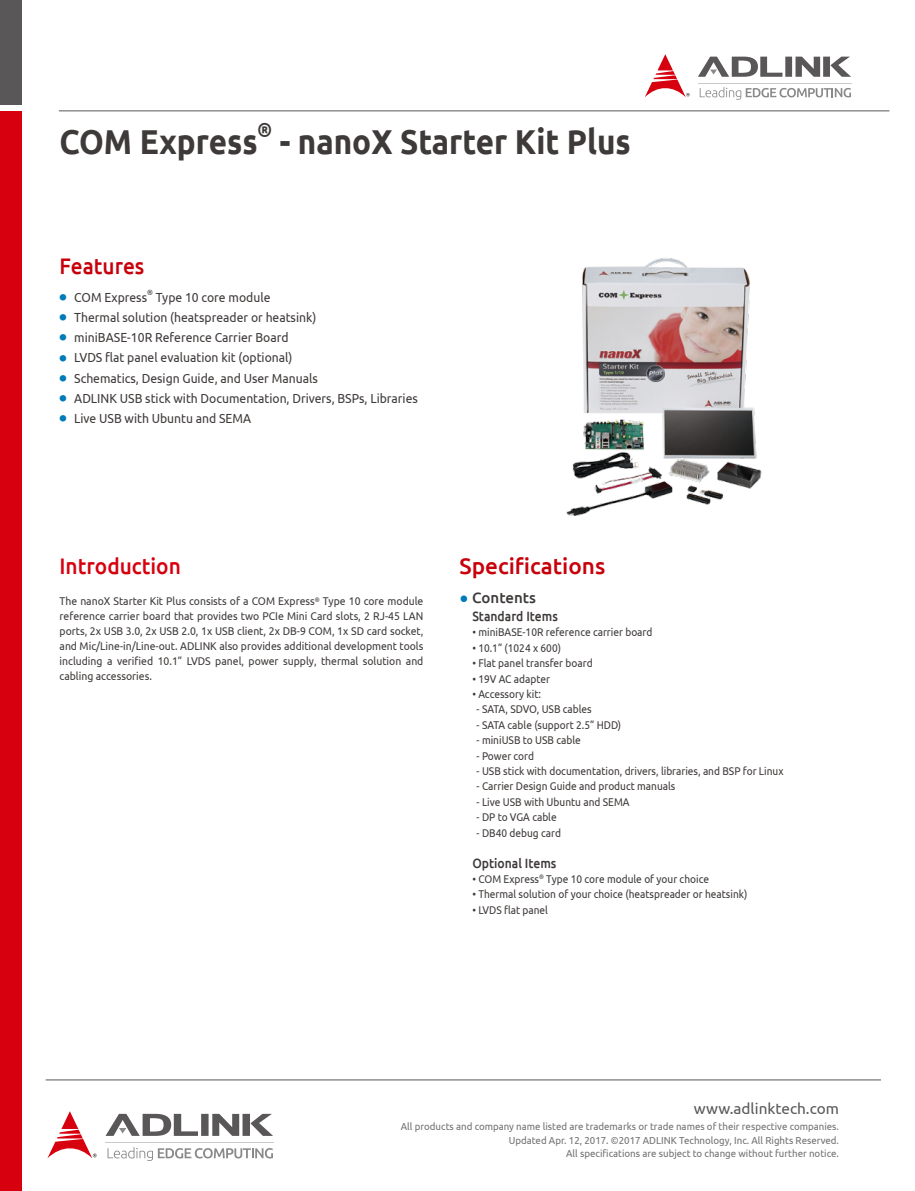
<style>
.page{position:relative;width:915px;height:1191px;background:#fff}
.page>*{position:absolute;margin:0;border:0;box-sizing:border-box;transform-origin:0 0}
.t1{font:700 34.5px "Ubuntu";color:#3e3a39;scale:.91 1}
.t2{font:500 22.5px "Ubuntu";color:#c7000b}
.t3{font:500 22.5px "Ubuntu";color:#d7000f;scale:.93 1}
.t4{font:500 22.5px "Ubuntu";color:#c7000b;scale:.93 1}
.t5{font:700 20.1px "Ubuntu";color:#3e3a39;scale:.91 1}
.t6{font:15.3px "Ubuntu";color:#595757}
.t7{font:500 15px "Ubuntu";color:#3e3a39}
.t8{font:500 13.5px "Ubuntu";color:#3e3a39;scale:.9 1}
.t9{font:13.2px "Ubuntu";color:#3e3a39;scale:.92 1}
.t10{font:11.25px "Ubuntu";color:#3e3a39;scale:.9 1}
.t11{font:11.25px/15px "Ubuntu";color:#3e3a39;text-align:justify;scale:.93 1}
.t12{font:10.2px/13.5px "Ubuntu";color:#727171;text-align:right;scale:.95 1}
.t13{font:7.65px "Ubuntu";color:#3e3a39;scale:.92 1}
.s1{font-family:"Adobe Ming Std";font-weight:300;font-size:7.2px;color:#007bb8}
.s2{font-family:"Trebuchet MS";font-weight:400;color:#007bb8}
</style>
<div class="page">
<div style="left:0;top:111px;width:21px;height:1080px;background:#d7000f"></div>
<div style="left:0;top:0;width:21px;height:104px;background:#595757"></div>
<svg style="left:698px;top:57px;width:152px;height:20px"></svg>
<svg style="left:645px;top:54px;width:44px;height:43px"></svg>
<svg style="left:699px;top:87px;width:151px;height:13px"></svg>
<hr style="left:697px;top:83px;width:154px;height:1px;background:#c9caca">
<hr style="left:59px;top:110px;width:830px;height:1px;background:#595757">
<hr style="left:46px;top:1079px;width:834px;height:1px;background:#595757">
<svg style="left:106px;top:1113px;width:166px;height:22px"></svg>
<svg style="left:47px;top:1111px;width:50px;height:47px"></svg>
<svg style="left:107px;top:1147px;width:166px;height:14px"></svg>
<hr style="left:105px;top:1142px;width:168px;height:1px;background:#c9caca">
<img style="left:566px;top:258px;width:196px;height:258px">
<h1 class="t1" style="left:60px;top:120px;width:219px">COM Express</h1>
<h3 class="t5" style="left:257px;top:118px;width:18px">®</h3>
<h1 class="t1" style="left:279px;top:120px;width:387px">- nanoX Starter Kit Plus</h1>
<h2 class="t4" style="left:60px;top:252px;width:93px">Features</h2>
<p class="t9" style="left:60px;top:289px;width:97px"><span class="s1">●</span> COM Express</p>
<p class="t13" style="left:147px;top:288px;width:8px">®</p>
<p class="t9" style="left:156px;top:289px;width:126px">Type 10 core module</p>
<p class="t9" style="left:60px;top:309px;width:280px"><span class="s1">●</span> Thermal solution (heatspreader or heatsink)</p>
<p class="t9" style="left:60px;top:329px;width:250px"><span class="s1">●</span> miniBASE-10R Reference Carrier Board</p>
<p class="t9" style="left:60px;top:350px;width:254px"><span class="s1">●</span> LVDS flat panel evaluation kit (optional)</p>
<p class="t9" style="left:60px;top:370px;width:282px"><span class="s1">●</span> Schematics, Design Guide, and User Manuals</p>
<p class="t9" style="left:60px;top:390px;width:391px"><span class="s1">●</span> ADLINK USB stick with Documentation, Drivers, BSPs, Libraries</p>
<p class="t9" style="left:60px;top:410px;width:210px"><span class="s1">●</span> Live USB with Ubuntu and SEMA</p>
<h2 class="t3" style="left:60px;top:552px;width:132px">Introduction</h2>
<p class="t11" style="left:60px;top:593px;width:392px">The nanoX Starter Kit Plus consists of a COM Express<sup>®</sup> Type 10 core module reference carrier board that provides two PCIe Mini Card slots, 2 RJ-45 LAN ports, 2x USB 3.0, 2x USB 2.0, 1x USB client, 2x DB-9 COM, 1x SD card socket, and Mic/Line-in/Line-out. ADLINK also provides additional development tools including a verified 10.1” LVDS panel, power supply, thermal solution and cabling accessories.</p>
<h2 class="t2" style="left:459px;top:552px;width:147px">Specifications</h2>
<h3 class="t7" style="left:459px;top:588px;width:78px"><span class="s2">●</span> Contents</h3>
<p class="t8" style="left:472px;top:607px;width:96px">Standard Items</p>
<p class="t10" style="left:472px;top:625px;width:201px">• miniBASE-10R reference carrier board</p>
<p class="t10" style="left:472px;top:641px;width:100px">• 10.1” (1024 x 600)</p>
<p class="t10" style="left:472px;top:656px;width:135px">• Flat panel transfer board</p>
<p class="t10" style="left:472px;top:672px;width:88px">• 19V AC adapter</p>
<p class="t10" style="left:472px;top:687px;width:78px">• Accessory kit:</p>
<p class="t10" style="left:476px;top:702px;width:129px">- SATA, SDVO, USB cables</p>
<p class="t10" style="left:476px;top:718px;width:162px">- SATA cable (support 2.5” HDD)</p>
<p class="t10" style="left:476px;top:733px;width:117px">- miniUSB to USB cable</p>
<p class="t10" style="left:476px;top:749px;width:65px">- Power cord</p>
<p class="t10" style="left:476px;top:764px;width:342px">- USB stick with documentation, drivers, libraries, and BSP for Linux</p>
<p class="t10" style="left:476px;top:779px;width:222px">- Carrier Design Guide and product manuals</p>
<p class="t10" style="left:476px;top:795px;width:171px">- Live USB with Ubuntu and SEMA</p>
<p class="t10" style="left:476px;top:810px;width:90px">- DP to VGA cable</p>
<p class="t10" style="left:476px;top:826px;width:95px">- DB40 debug card</p>
<p class="t8" style="left:472px;top:854px;width:95px">Optional Items</p>
<p class="t10" style="left:472px;top:872px;width:264px">• COM Express<sup>®</sup> Type 10 core module of your choice</p>
<p class="t10" style="left:472px;top:887px;width:307px">• Thermal solution of your choice (heatspreader or heatsink)</p>
<p class="t10" style="left:472px;top:903px;width:85px">• LVDS flat panel</p>
<h3 class="t6" style="left:693px;top:1098px;width:146px">www.adlinktech.com</h3>
<p class="t12" style="left:400px;top:1119px;width:462px">All products and company name listed are trademarks or trade names of their respective companies.<br>Updated Apr. 12, 2017. ©2017 ADLINK Technology, Inc. All Rights Reserved.<br>All specifications are subject to change without further notice.</p>
</div>
